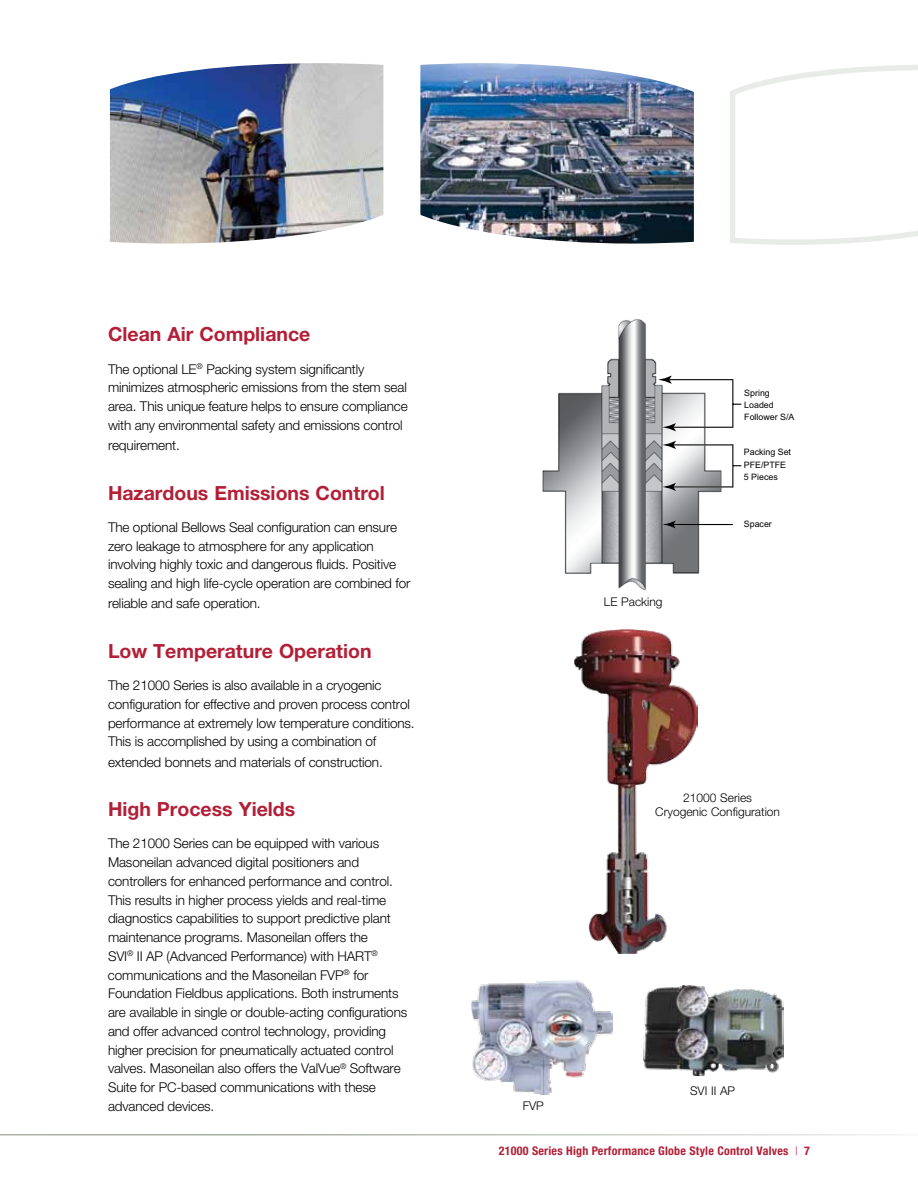
<style>
.page{position:relative;width:918px;height:1188px;background:#fff}
.page>*{position:absolute;margin:0;border:0;box-sizing:border-box;transform-origin:0 0}
.t1{font:700 19.5px "Helvetica Neue LT Std";color:#b21f36}
.t2{font:300 13.5px/18.8px "Helvetica Neue LT Std";letter-spacing:-.01em;color:#000}
.t3{font:300 12px/14.4px "Helvetica Neue LT Std";color:#000;text-align:center}
.t4{font:700 condensed 12px "Helvetica Neue LT Std";letter-spacing:.02em;color:#b21f36}
.t5{font:8.85px/12.1px "Arial";color:#000}
.s1{font-weight:300}
</style>
<div class="page">
<img style="left:109px;top:63px;width:275px;height:181px">
<img style="left:420px;top:63px;width:274px;height:181px">
<svg style="left:730px;top:65px;width:188px;height:180px"></svg>
<img style="left:542px;top:319px;width:189px;height:272px">
<hr style="left:668px;top:379px;width:65px;height:1px;background:#000">
<svg style="left:658px;top:376px;width:14px;height:8px"></svg>
<hr style="left:672px;top:427px;width:61px;height:1px;background:#000">
<svg style="left:663px;top:423px;width:13px;height:8px"></svg>
<hr style="left:672px;top:444px;width:61px;height:1px;background:#000">
<svg style="left:663px;top:441px;width:13px;height:8px"></svg>
<hr style="left:672px;top:486px;width:61px;height:1px;background:#000">
<svg style="left:663px;top:483px;width:13px;height:8px"></svg>
<hr style="left:732px;top:379px;width:1px;height:49px;background:#000">
<hr style="left:732px;top:444px;width:1px;height:43px;background:#000">
<hr style="left:672px;top:524px;width:61px;height:1px;background:#000">
<svg style="left:663px;top:520px;width:13px;height:9px"></svg>
<img style="left:574px;top:629px;width:124px;height:324px">
<div style="left:644px;top:791px;width:147px;height:36px;background:#fff"></div>
<img style="left:472px;top:981px;width:140px;height:113px">
<img style="left:643px;top:985px;width:141px;height:90px">
<h1 class="t1" style="left:108px;top:322px;width:204px">Clean Air Compliance</h1>
<p class="t2" style="left:108px;top:359px;width:301px">The optional LE<sup>®</sup> Packing system significantly minimizes atmospheric emissions from the stem seal area. This unique feature helps to ensure compliance with any environmental safety and emissions control</p>
<p class="t2" style="left:108px;top:436px;width:73px">requirement.</p>
<h1 class="t1" style="left:108px;top:481px;width:278px">Hazardous Emissions Control</h1>
<p class="t2" style="left:108px;top:517px;width:304px">The optional Bellows Seal configuration can ensure zero leakage to atmosphere for any application involving highly toxic and dangerous fluids. Positive sealing and high life-cycle operation are combined for</p>
<p class="t2" style="left:108px;top:594px;width:154px">reliable and safe operation.</p>
<h1 class="t1" style="left:108px;top:639px;width:265px">Low Temperature Operation</h1>
<p class="t2" style="left:108px;top:676px;width:308px">The 21000 Series is also available in a cryogenic configuration for effective and proven process control performance at extremely low temperature conditions.<br>This is accomplished by using a combination of</p>
<p class="t2" style="left:108px;top:752px;width:276px">extended bonnets and materials of construction.</p>
<h1 class="t1" style="left:108px;top:797px;width:189px">High Process Yields</h1>
<p class="t2" style="left:108px;top:834px;width:301px">The 21000 Series can be equipped with various Masoneilan advanced digital positioners and controllers for enhanced performance and control.<br>This results in higher process yields and real-time diagnostics capabilities to support predictive plant maintenance programs. Masoneilan offers the<br>SVI<sup>®</sup> II AP (Advanced Performance) with HART<sup>® </sup>communications and the Masoneilan FVP<sup>®</sup> for Foundation Fieldbus applications. Both instruments are available in single or double-acting configurations and offer advanced control technology, providing higher precision for pneumatically actuated control valves. Masoneilan also offers the ValVue<sup>®</sup> Software Suite for PC-based communications with these advanced devices.</p>
<p class="t5" style="left:744px;top:387px;width:52px">Spring<br>Loaded<br>Follower S/A</p>
<p class="t5" style="left:744px;top:446px;width:49px">Packing Set<br>PFE/PTFE<br>5 Pieces</p>
<p class="t3" style="left:604px;top:594px;width:60px">LE Packing</p>
<p class="t5" style="left:744px;top:518px;width:30px">Spacer</p>
<p class="t3" style="left:655px;top:790px;width:126px">21000 Series<br>Cryogenic Configuration</p>
<p class="t3" style="left:523px;top:1098px;width:23px">FVP</p>
<p class="t3" style="left:690px;top:1084px;width:47px">SVI II AP</p>
<p class="t4" style="left:499px;top:1143px;width:313px">21000 Series High Performance Globe Style Control Valves <span class="s1">|</span> 7</p>
</div>
